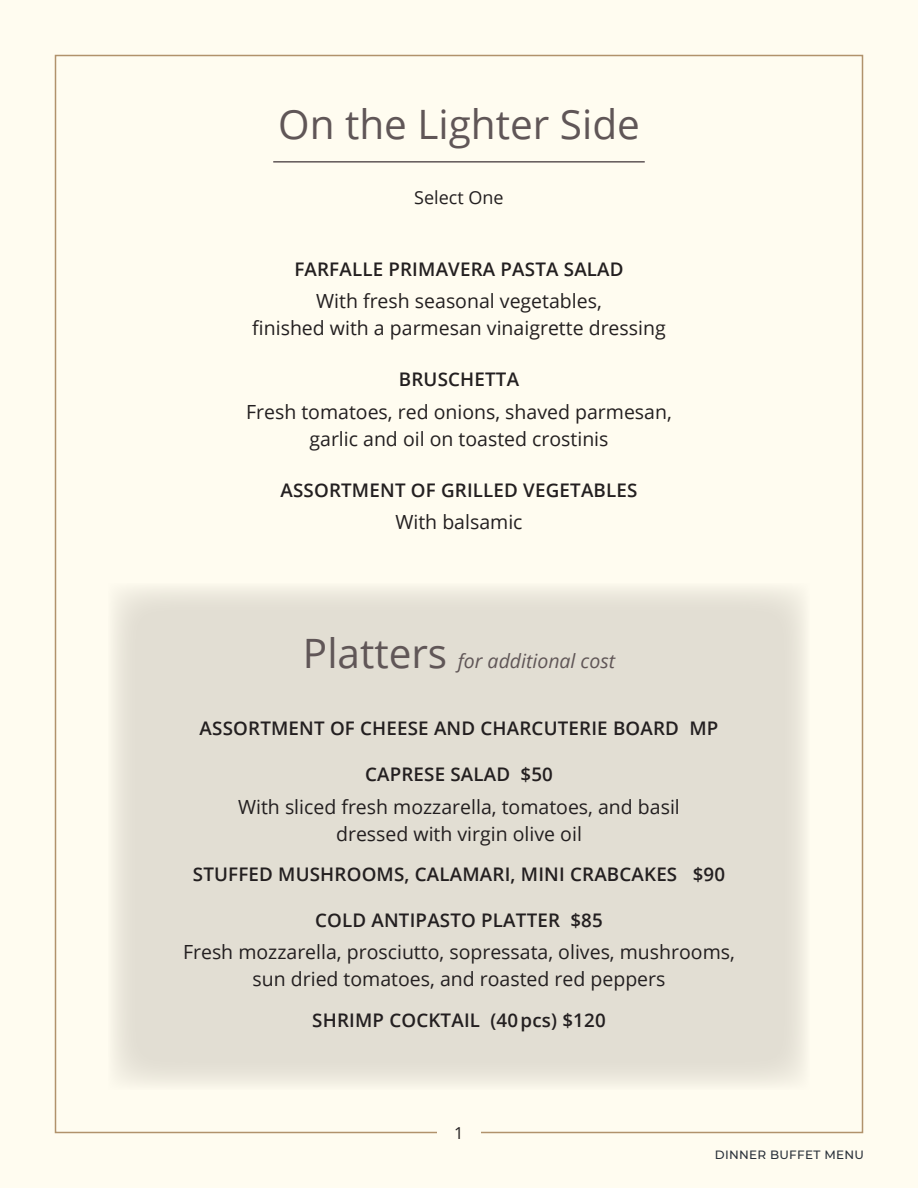
<style>
.page{position:relative;width:918px;height:1188px;background:#fffcf0}
.page>*{position:absolute;margin:0;border:0;box-sizing:border-box;transform-origin:0 0}
.header-course{font:40.5px "Open Sans";color:#605657}
.entree-description{font:19.5px/27px "Open Sans";color:#231f20;text-align:center}
.header-course-2{font:italic 19.5px "Open Sans";color:#605657}
.entree-title{font:600 18.75px "Open Sans";letter-spacing:.01em;color:#231f20}
.select{font:18px "Open Sans";color:#231f20}
.t1{font:16.5px "Open Sans";color:#231f20}
.t2{font:500 12px "Montserrat";letter-spacing:.025em;color:#293039}
.s1{font-style:normal;font-size:40.5px}
</style>
<div class="page">
<hr style="left:273px;top:161px;width:372px;height:2px;background:#605657">
<div style="left:113px;top:588px;width:692px;height:496px;background:#e2ded3"></div>
<p class="header-course" style="left:278px;top:97px;width:363px">On the Lighter Side</p>
<p class="select" style="left:414px;top:185px;width:91px">Select One</p>
<p class="entree-title" style="left:294px;top:256px;width:331px">FARFALLE PRIMAVERA PASTA SALAD</p>
<p class="entree-description" style="left:252px;top:287px;width:415px">With fresh seasonal vegetables,<br>finished with a parmesan vinaigrette dressing</p>
<p class="entree-title" style="left:399px;top:366px;width:122px">BRUSCHETTA</p>
<p class="entree-description" style="left:246px;top:397px;width:427px">Fresh tomatoes, red onions, shaved parmesan, garlic and oil on toasted crostinis</p>
<p class="entree-title" style="left:281px;top:477px;width:358px">ASSORTMENT OF GRILLED VEGETABLES</p>
<p class="entree-description" style="left:395px;top:508px;width:129px">With balsamic</p>
<p class="header-course-2" style="left:303px;top:648px;width:314px"><span class="s1">Platters</span> for additional cost</p>
<p class="entree-title" style="left:200px;top:716px;width:520px">ASSORTMENT OF CHEESE AND CHARCUTERIE BOARD MP</p>
<p class="entree-title" style="left:365px;top:761px;width:189px">CAPRESE SALAD $50</p>
<p class="entree-description" style="left:238px;top:792px;width:443px">With sliced fresh mozzarella, tomatoes, and basil</p>
<p class="entree-description" style="left:336px;top:819px;width:247px">dressed with virgin olive oil</p>
<p class="entree-title" style="left:193px;top:861px;width:534px">STUFFED MUSHROOMS, CALAMARI, MINI CRABCAKES $90</p>
<p class="entree-title" style="left:315px;top:907px;width:289px">COLD ANTIPASTO PLATTER $85</p>
<p class="entree-description" style="left:183px;top:938px;width:553px">Fresh mozzarella, prosciutto, sopressata, olives, mushrooms,</p>
<p class="entree-description" style="left:253px;top:965px;width:414px">sun dried tomatoes, and roasted red peppers</p>
<p class="entree-title" style="left:312px;top:1007px;width:295px">SHRIMP COCKTAIL (40 pcs) $120</p>
<p class="t1" style="left:454px;top:1122px;width:11px">1</p>
<p class="t2" style="left:715px;top:1146px;width:151px">DINNER BUFFET MENU</p>
</div>
